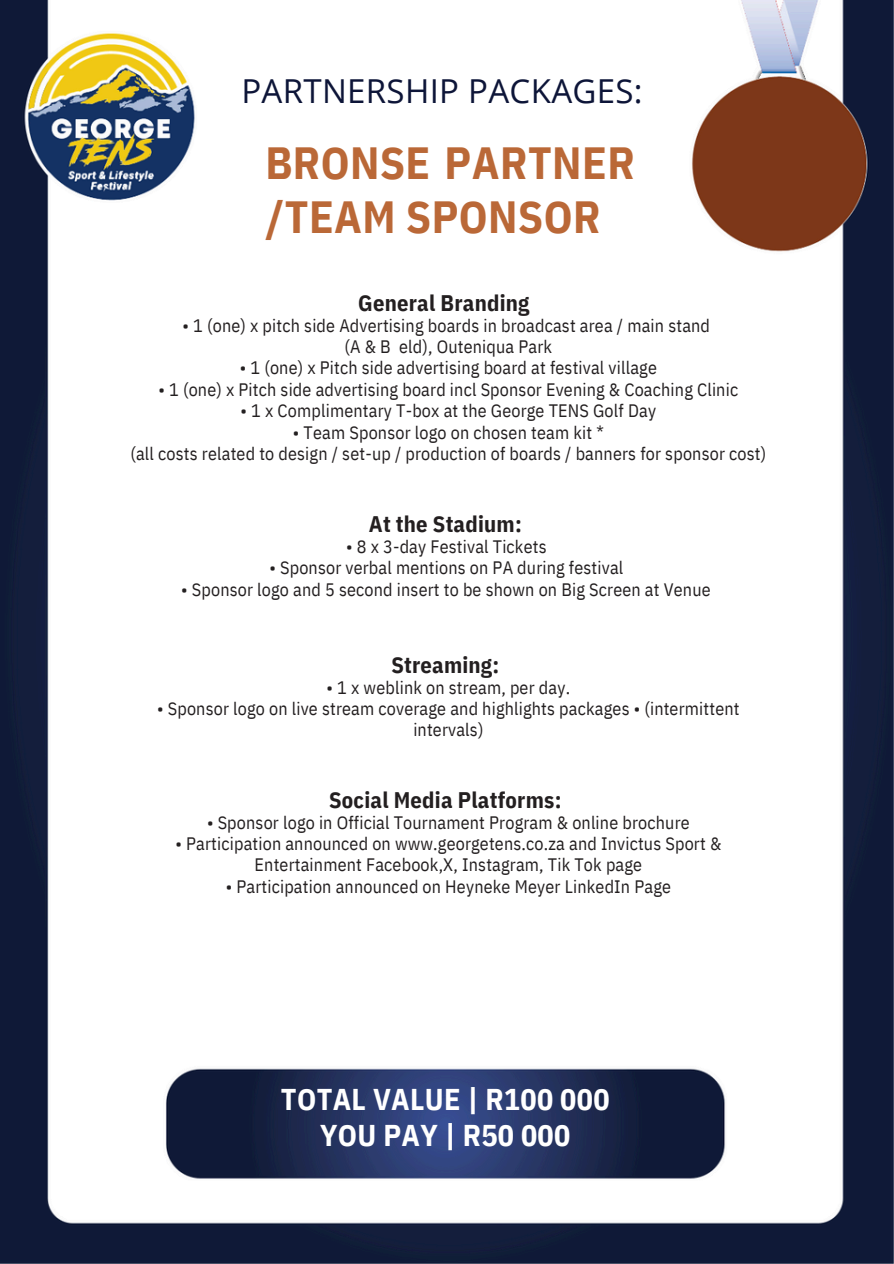
<style>
.page{position:relative;width:894px;height:1264px;background:#fff}
.page>*{position:absolute;margin:0;border:0;box-sizing:border-box;transform-origin:0 0}
.t1{font:700 45px/54px "IBM Plex Sans Cond";letter-spacing:.01em;color:#ba6837}
.t2{font:33px "Open Sans";letter-spacing:.01em;color:#0d1538}
.t3{font:700 30px/36px "IBM Plex Sans Cond";letter-spacing:.01em;color:#fff;text-align:center}
.t4{font:700 22.5px "IBM Plex Sans Cond";letter-spacing:.01em;color:#231f20}
.t5{font:18px/21.3px "IBM Plex Sans Cond";letter-spacing:.01em;color:#231f20;text-align:center}
</style>
<div class="page">
<img style="left:0;top:0;width:893px;height:1263px">
<h1 class="t2" style="left:241px;top:68px;width:402px">PARTNERSHIP PACKAGES:</h1>
<h3 class="t1" style="left:265px;top:135px;width:371px">BRONSE PARTNER /TEAM SPONSOR</h3>
<p class="t4" style="left:358px;top:288px;width:172px">General Branding</p>
<p class="t5" style="left:183px;top:314px;width:529px">• 1 (one) x pitch side Advertising boards in broadcast area / main stand</p>
<p class="t5" style="left:344px;top:335px;width:209px">(A &amp; B eld), Outeniqua Park</p>
<h4 class="t5" style="left:240px;top:357px;width:418px">• 1 (one) x Pitch side advertising board at festival village</h4>
<p class="t5" style="left:158px;top:378px;width:581px">• 1 (one) x Pitch side advertising board incl Sponsor Evening &amp; Coaching Clinic</p>
<p class="t5" style="left:240px;top:400px;width:417px">• 1 x Complimentary T-box at the George TENS Golf Day</p>
<p class="t5" style="left:293px;top:421px;width:312px">• Team Sponsor logo on chosen team kit *</p>
<h2 class="t5" style="left:130px;top:442px;width:637px">(all costs related to design / set-up / production of boards / banners for sponsor cost)</h2>
<p class="t4" style="left:369px;top:509px;width:154px">At the Stadium:</p>
<p class="t5" style="left:346px;top:535px;width:202px">• 8 x 3-day Festival Tickets</p>
<p class="t5" style="left:269px;top:557px;width:355px">• Sponsor verbal mentions on PA during festival</p>
<p class="t5" style="left:181px;top:578px;width:531px">• Sponsor logo and 5 second insert to be shown on Big Screen at Venue</p>
<p class="t4" style="left:391px;top:649px;width:109px">Streaming:</p>
<p class="t5" style="left:326px;top:676px;width:245px">• 1 x weblink on stream, per day.</p>
<h4 class="t5" style="left:157px;top:697px;width:583px">• Sponsor logo on live stream coverage and highlights packages • (intermittent intervals)</h4>
<p class="t4" style="left:329px;top:784px;width:234px">Social Media Platforms:</p>
<h4 class="t5" style="left:207px;top:811px;width:484px">• Sponsor logo in Official Tournament Program &amp; online brochure</h4>
<p class="t5" style="left:175px;top:832px;width:547px">• Participation announced on www.georgetens.co.za and Invictus Sport &amp;<br>Entertainment Facebook,X, Instagram, Tik Tok page</p>
<p class="t5" style="left:226px;top:875px;width:446px">• Participation announced on Heyneke Meyer LinkedIn Page</p>
<h4 class="t3" style="left:281px;top:1080px;width:330px">TOTAL VALUE | R100 000<br>YOU PAY | R50 000</h4>
</div>
